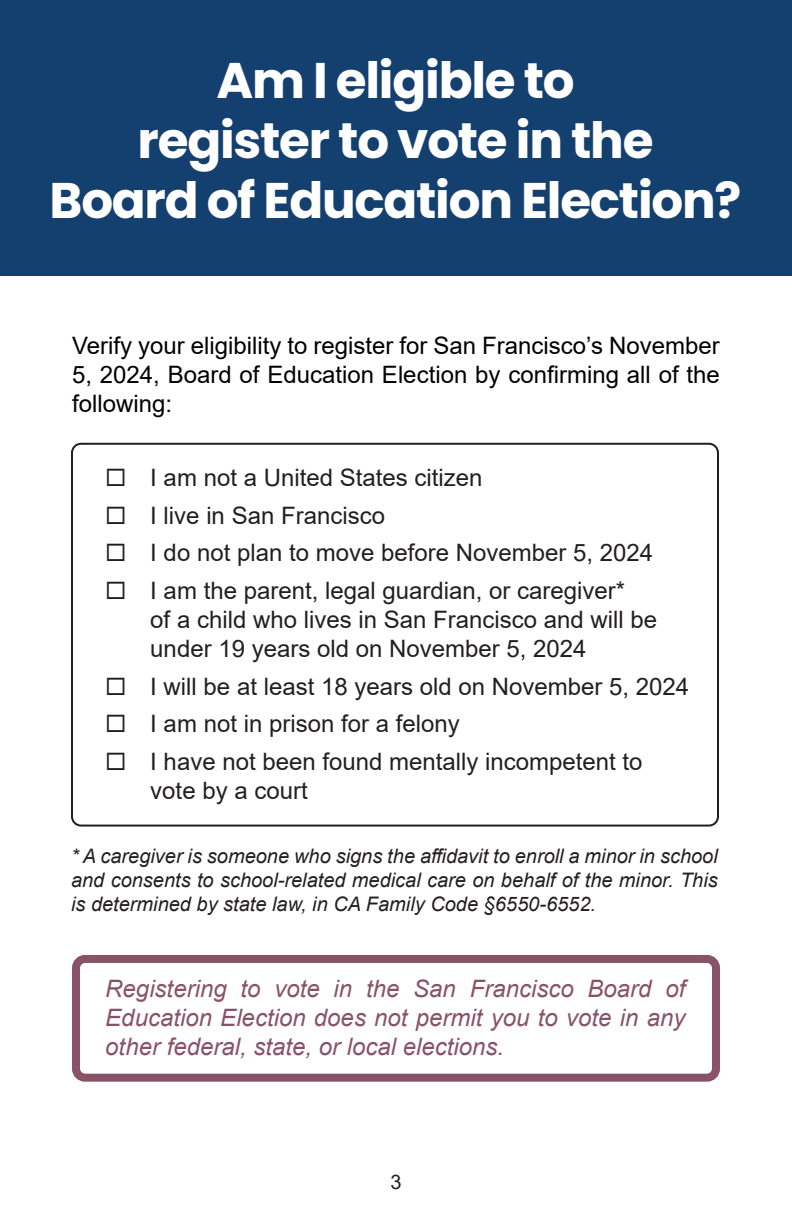
<style>
.page{position:relative;width:792px;height:1224px;background:#fff}
.page>*{position:absolute;margin:0;border:0;box-sizing:border-box;transform-origin:0 0}
.t1{font:700 50px/60px "Poppins";letter-spacing:-.025em;color:#fff;text-align:center}
.t2{font:24px/28.8px "Arial";color:#231f20}
.t3{font:italic 24px/28.8px "Arial";color:#885368;text-align:justify}
.t4{font:24px/28.8px "Arial";color:#000;text-align:justify}
.t5{font:italic 20px/24px "Arial";color:#231f20;text-align:justify}
.t6{font:20px "Arial";color:#231f20}
</style>
<div class="page">
<div style="left:0;top:0;width:792px;height:275px;background:#144070"></div>
<div style="left:72px;top:955px;width:648px;height:127px;border:8px solid #885368;border-radius:9px"></div>
<div style="left:71px;top:443px;width:648px;height:384px;border:2px solid #231f20;border-radius:9px"></div>
<p class="t1" style="left:50px;top:50px;width:693px">Am I eligible to<br>register to vote in the<br>Board of Education Election?</p>
<p class="t4" style="left:72px;top:331px;width:649px">Verify your eligibility to register for San Francisco’s November 5, 2024, Board of Education Election by confirming all of the following:</p>
<p class="t2" style="left:150px;top:463px;width:334px">I am not a United States citizen</p>
<p class="t2" style="left:150px;top:501px;width:236px">I live in San Francisco</p>
<p class="t2" style="left:150px;top:538px;width:504px">I do not plan to move before November 5, 2024</p>
<p class="t2" style="left:150px;top:576px;width:508px">I am the parent, legal guardian, or caregiver*<br>of a child who lives in San Francisco and will be under 19 years old on November 5, 2024</p>
<p class="t2" style="left:150px;top:672px;width:540px">I will be at least 18 years old on November 5, 2024</p>
<p class="t2" style="left:150px;top:709px;width:311px">I am not in prison for a felony</p>
<p class="t2" style="left:150px;top:747px;width:494px">I have not been found mentally incompetent to vote by a court</p>
<p class="t5" style="left:71px;top:844px;width:648px">* A caregiver is someone who signs the affidavit to enroll a minor in school and consents to school-related medical care on behalf of the minor. This is determined by state law, in CA Family Code §6550-6552.</p>
<p class="t3" style="left:105px;top:975px;width:582px">Registering to vote in the San Francisco Board of Education Election does not permit you to vote in any other federal, state, or local elections.</p>
<p class="t6" style="left:390px;top:1169px;width:13px">3</p>
</div>
